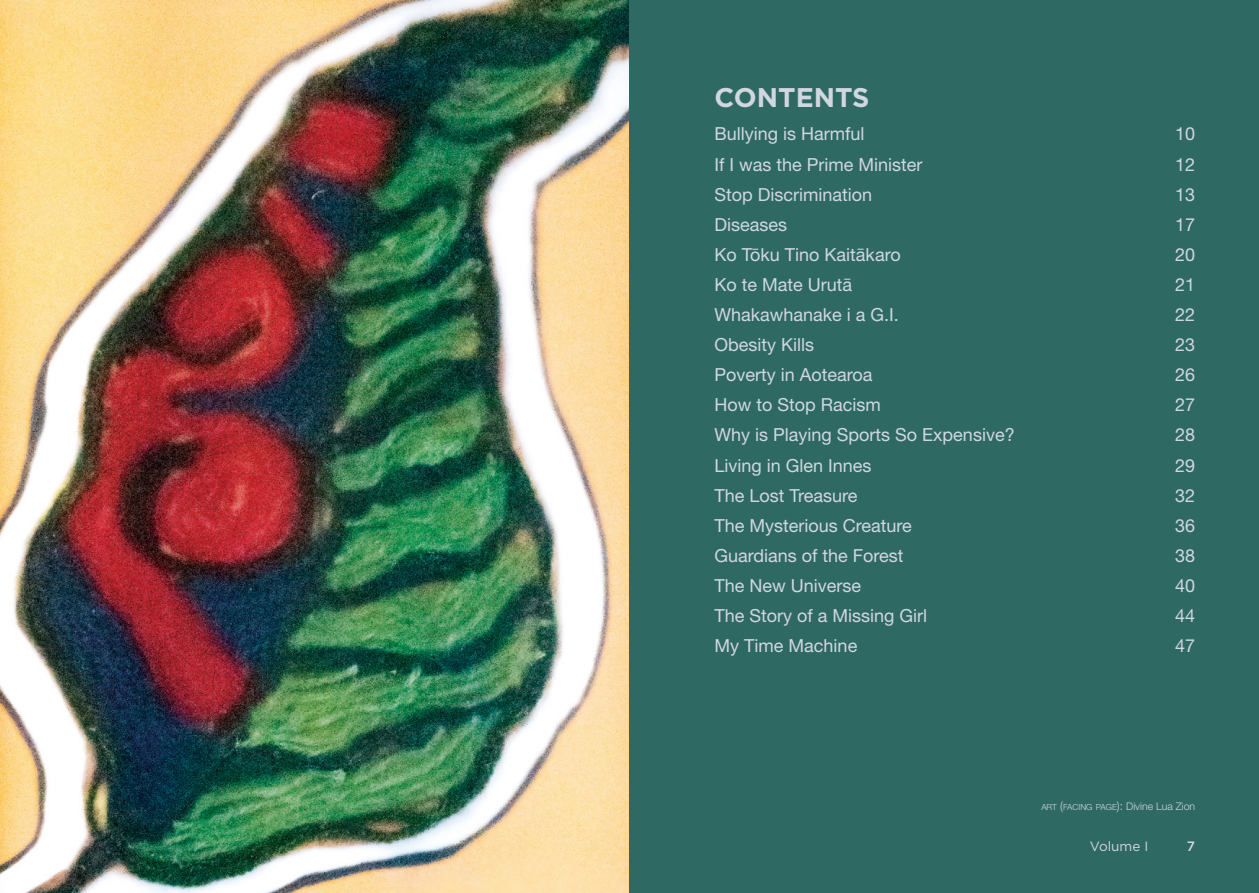
<style>
.page{position:relative;width:1259px;height:893px;background:#fff}
.page>*{position:absolute;margin:0;border:0;box-sizing:border-box;transform-origin:0 0}
.t1{font:700 27px "Gotham";color:#d1d7e1}
.t2{font:18px "Helvetica Neue LT Pro";color:#d1d7e1}
.t3{font:13.5px "Gotham";color:#d1d7e1}
.t4{font:500 13.5px "Gotham";color:#d1d7e1}
.t5{font:300 8.4px "Helvetica Neue LT Pro";color:#d1d7e1}
.s1{font-size:12px}
.s2{font-size:10.5px}
</style>
<div class="page">
<img style="left:0;top:0;width:629px;height:893px">
<div style="left:629px;top:0;width:630px;height:893px;background:#2e6963"></div>
<h1 class="t1" style="left:714px;top:79px;width:156px">CONTENTS</h1>
<p class="t2" style="left:714px;top:123px;width:152px">Bullying is Harmful</p>
<p class="t2" style="left:1175px;top:123px;width:22px">10</p>
<p class="t2" style="left:714px;top:153px;width:210px">If I was the Prime Minister</p>
<p class="t2" style="left:1175px;top:153px;width:22px">12</p>
<p class="t2" style="left:714px;top:183px;width:159px">Stop Discrimination</p>
<p class="t2" style="left:1175px;top:183px;width:22px">13</p>
<p class="t2" style="left:714px;top:213px;width:74px">Diseases</p>
<p class="t2" style="left:1175px;top:213px;width:22px">17</p>
<p class="t2" style="left:714px;top:243px;width:188px">Ko Tōku Tino Kaitākaro</p>
<p class="t2" style="left:1175px;top:243px;width:22px">20</p>
<p class="t2" style="left:714px;top:273px;width:139px">Ko te Mate Urutā</p>
<p class="t2" style="left:1175px;top:273px;width:22px">21</p>
<p class="t2" style="left:714px;top:303px;width:186px">Whakawhanake i a G.I.</p>
<p class="t2" style="left:1175px;top:303px;width:22px">22</p>
<p class="t2" style="left:714px;top:334px;width:101px">Obesity Kills</p>
<p class="t2" style="left:1175px;top:334px;width:22px">23</p>
<p class="t2" style="left:714px;top:364px;width:160px">Poverty in Aotearoa</p>
<p class="t2" style="left:1175px;top:364px;width:22px">26</p>
<p class="t2" style="left:714px;top:394px;width:168px">How to Stop Racism</p>
<p class="t2" style="left:1175px;top:394px;width:22px">27</p>
<p class="t2" style="left:714px;top:424px;width:302px">Why is Playing Sports So Expensive?</p>
<p class="t2" style="left:1175px;top:424px;width:22px">28</p>
<p class="t2" style="left:714px;top:454px;width:159px">Living in Glen Innes</p>
<p class="t2" style="left:1175px;top:454px;width:22px">29</p>
<p class="t2" style="left:714px;top:484px;width:145px">The Lost Treasure</p>
<p class="t2" style="left:1175px;top:484px;width:22px">32</p>
<p class="t2" style="left:714px;top:514px;width:199px">The Mysterious Creature</p>
<p class="t2" style="left:1175px;top:514px;width:22px">36</p>
<p class="t2" style="left:714px;top:544px;width:191px">Guardians of the Forest</p>
<p class="t2" style="left:1175px;top:544px;width:22px">38</p>
<p class="t2" style="left:714px;top:574px;width:148px">The New Universe</p>
<p class="t2" style="left:1175px;top:574px;width:22px">40</p>
<p class="t2" style="left:714px;top:604px;width:214px">The Story of a Missing Girl</p>
<p class="t2" style="left:1175px;top:604px;width:22px">44</p>
<p class="t2" style="left:714px;top:635px;width:144px">My Time Machine</p>
<p class="t2" style="left:1175px;top:635px;width:22px">47</p>
<p class="t5" style="left:1041px;top:802px;width:155px">ART <span class="s1">(</span>FACING PAGE<span class="s1">):</span> <span class="s2">Divine Lua Zion</span></p>
<p class="t3" style="left:1089px;top:838px;width:60px">Volume I</p>
<p class="t4" style="left:1187px;top:839px;width:10px">7</p>
</div>
